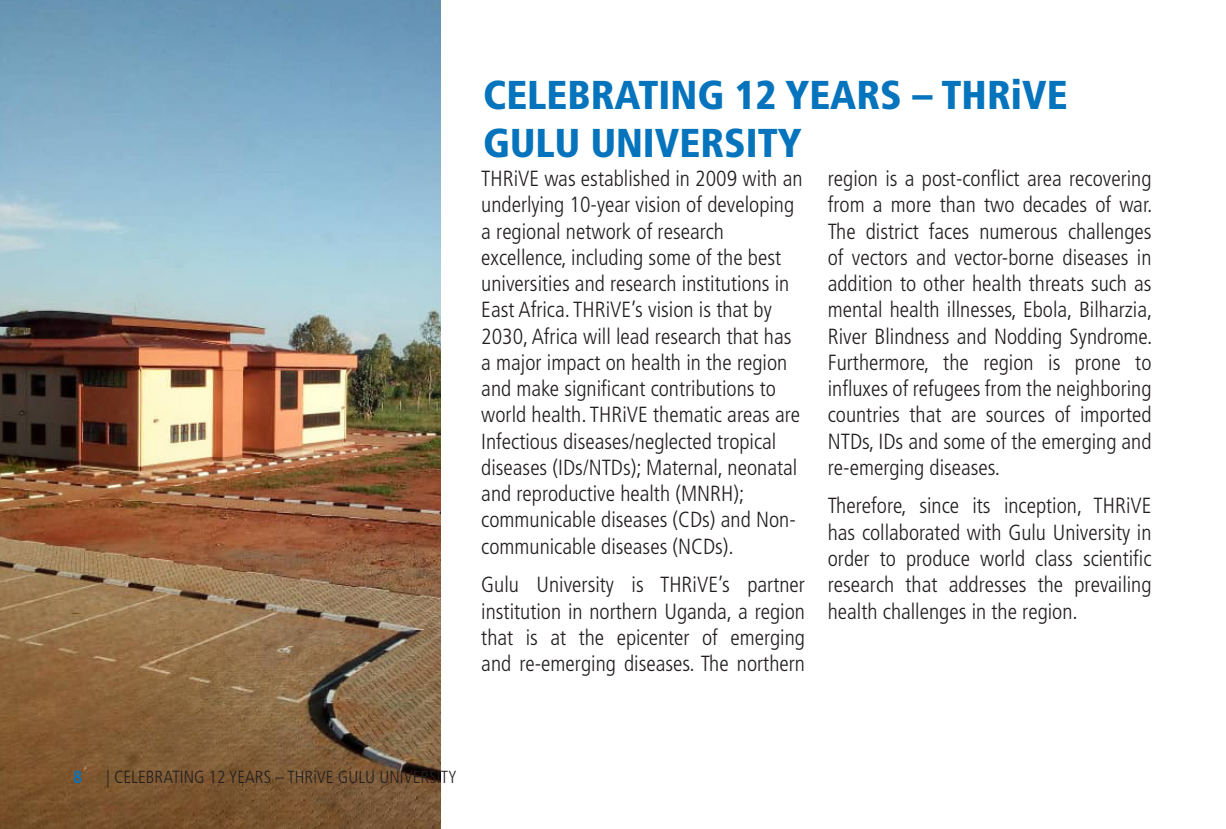
<style>
.page{position:relative;width:1226px;height:829px;background:#fff}
.page>*{position:absolute;margin:0;border:0;box-sizing:border-box;transform-origin:0 0}
.Heading{font:900 condensed 40.25px/48.3px "Frutiger LT Std";color:#0574bc}
.Body{font:300 condensed 21.88px/26.2px "Frutiger LT Std";color:#231f20;text-align:justify}
.t1{font:300 condensed 17.5px "Frutiger LT Std";color:#231f20}
.t2{font:700 condensed 17.5px "Frutiger LT Std";color:#0574bc}
</style>
<div class="page">
<img style="left:0;top:0;width:440px;height:828px">
<p class="Heading" style="left:483px;top:71px;width:585px">CELEBRATING 12 YEARS – THRiVE<br>GULU UNIVERSITY</p>
<p class="Body" style="left:481px;top:165px;width:323px;text-align:left">THRiVE was established in 2009 with an underlying 10-year vision of developing a regional network of research excellence, including some of the best universities and research institutions in East Africa. THRiVE’s vision is that by 2030, Africa will lead research that has a major impact on health in the region and make significant contributions to world health. THRiVE thematic areas are Infectious diseases/neglected tropical diseases (IDs/NTDs); Maternal, neonatal and reproductive health (MNRH); communicable diseases (CDs) and Non&shy;communicable diseases (NCDs).</p>
<p class="Body" style="left:481px;top:571px;width:325px">Gulu University is THRiVE’s partner institution in northern Uganda, a region that is at the epicenter of emerging and re-emerging diseases. The northern</p>
<p class="Body" style="left:827px;top:165px;width:326px">region is a post-conflict area recovering from a more than two decades of war.<br>The district faces numerous challenges of vectors and vector-borne diseases in addition to other health threats such as mental health illnesses, Ebola, Bilharzia, River Blindness and Nodding Syndrome.<br>Furthermore, the region is prone to influxes of refugees from the neighboring countries that are sources of imported NTDs, IDs and some of the emerging and re-emerging diseases.</p>
<p class="Body" style="left:827px;top:493px;width:325px">Therefore, since its inception, THRiVE has collaborated with Gulu University in order to produce world class scientific research that addresses the prevailing health challenges in the region.</p>
<p class="t2" style="left:73px;top:766px;width:11px">8</p>
<p class="t1" style="left:106px;top:766px;width:352px">| CELEBRATING 12 YEARS – THRiVE GULU UNIVERSITY</p>
</div>
